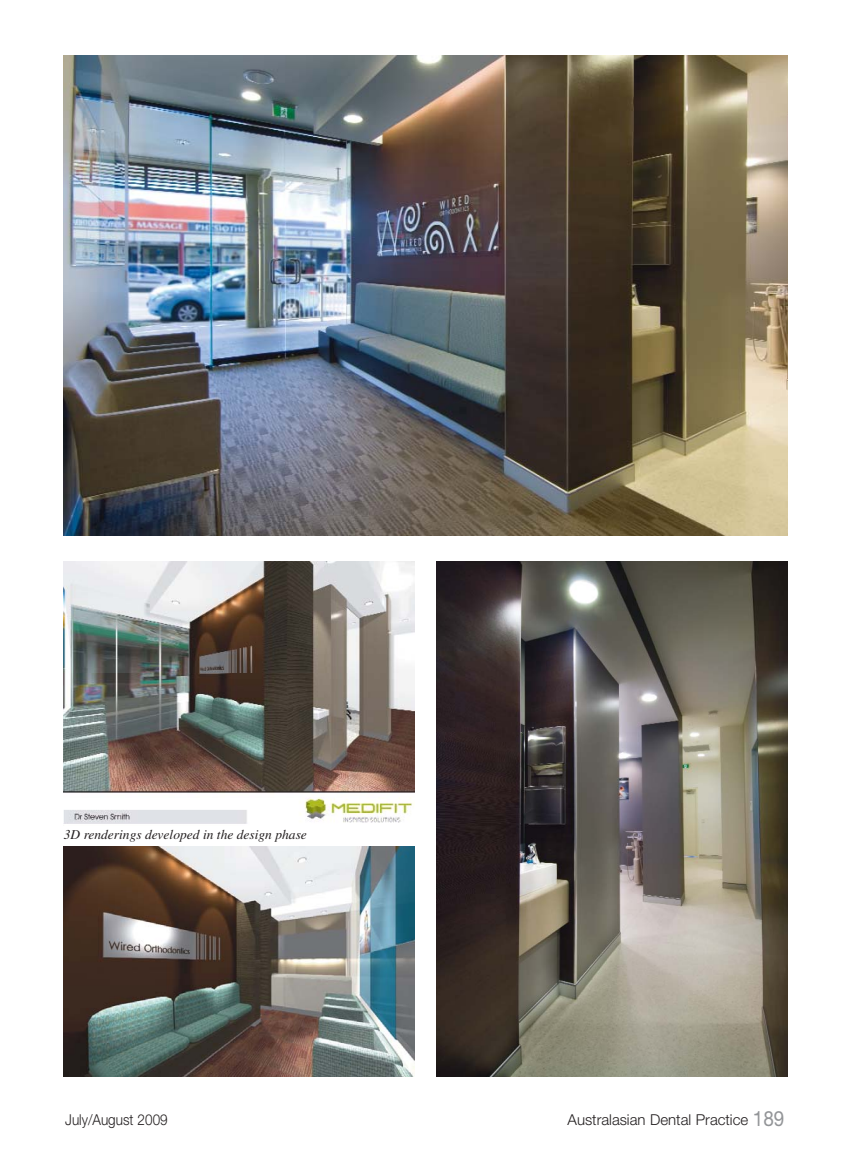
<style>
.page{position:relative;width:851px;height:1149px;background:#fff}
.page>*{position:absolute;margin:0;border:0;box-sizing:border-box;transform-origin:0 0}
.t1{font:300 15px "Helvetica Neue";color:#231f20}
.t2{font:300 15px "Helvetica Neue";color:#231f20;scale:.9 1}
.t3{font:italic 13.5px "Times";color:#231f20}
.s1{font-weight:400;font-size:21px;color:#939598}
</style>
<div class="page">
<img style="left:64px;top:55px;width:723px;height:480px">
<img style="left:436px;top:561px;width:351px;height:515px">
<img style="left:64px;top:561px;width:350px;height:263px">
<img style="left:64px;top:846px;width:351px;height:230px">
<p class="t3" style="left:64px;top:829px;width:244px">3D renderings developed in the design phase</p>
<p class="t2" style="left:65px;top:1113px;width:115px">July/August 2009</p>
<p class="t1" style="left:567px;top:1113px;width:218px">Australasian Dental Practice <span class="s1">189</span></p>
</div>
